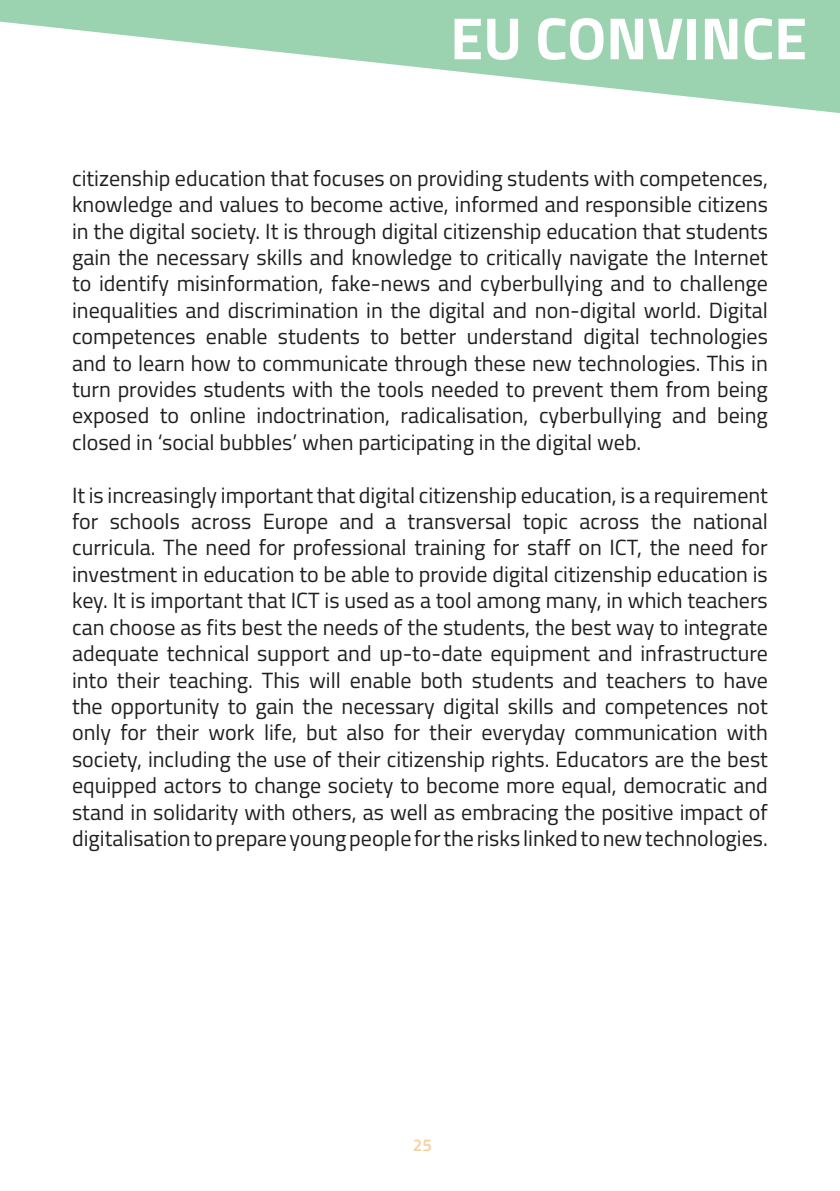
<style>
.page{position:relative;width:840px;height:1191px;background:#fff}
.page>*{position:absolute;margin:0;border:0;box-sizing:border-box;transform-origin:0 0}
.t1{font:700 59.6px "Titillium";color:#fff}
.t2{font:22px/26.4px "Titillium";color:#1f1f21;text-align:justify}
.t3{font:600 17px "Titillium";color:#f7d09f}
</style>
<div class="page">
<svg style="left:0;top:0;width:839px;height:113px;fill:#9bd3b1"></svg>
<h1 class="t1" style="left:450px;top:-7px;width:358px">EU CONVINCE</h1>
<p class="t2" style="left:72px;top:164px;width:697px">citizenship education that focuses on providing students with competences, knowledge and values to become active, informed and responsible citizens in the digital society. It is through digital citizenship education that students gain the necessary skills and knowledge to critically navigate the Internet to identify misinformation, fake-news and cyberbullying and to challenge inequalities and discrimination in the digital and non-digital world. Digital competences enable students to better understand digital technologies and to learn how to communicate through these new technologies. This in turn provides students with the tools needed to prevent them from being exposed to online indoctrination, radicalisation, cyberbullying and being closed in ‘social bubbles’ when participating in the digital web.</p>
<p class="t2" style="left:72px;top:481px;width:697px">It is increasingly important that digital citizenship education, is a requirement for schools across Europe and a transversal topic across the national curricula. The need for professional training for staff on ICT, the need for investment in education to be able to provide digital citizenship education is key. It is important that ICT is used as a tool among many, in which teachers can choose as fits best the needs of the students, the best way to integrate adequate technical support and up-to-date equipment and infrastructure into their teaching. This will enable both students and teachers to have the opportunity to gain the necessary digital skills and competences not only for their work life, but also for their everyday communication with society, including the use of their citizenship rights. Educators are the best equipped actors to change society to become more equal, democratic and stand in solidarity with others, as well as embracing the positive impact of digitalisation to prepare young people for the risks linked to new technologies.</p>
<p class="t3" style="left:412px;top:1132px;width:21px">25</p>
</div>
